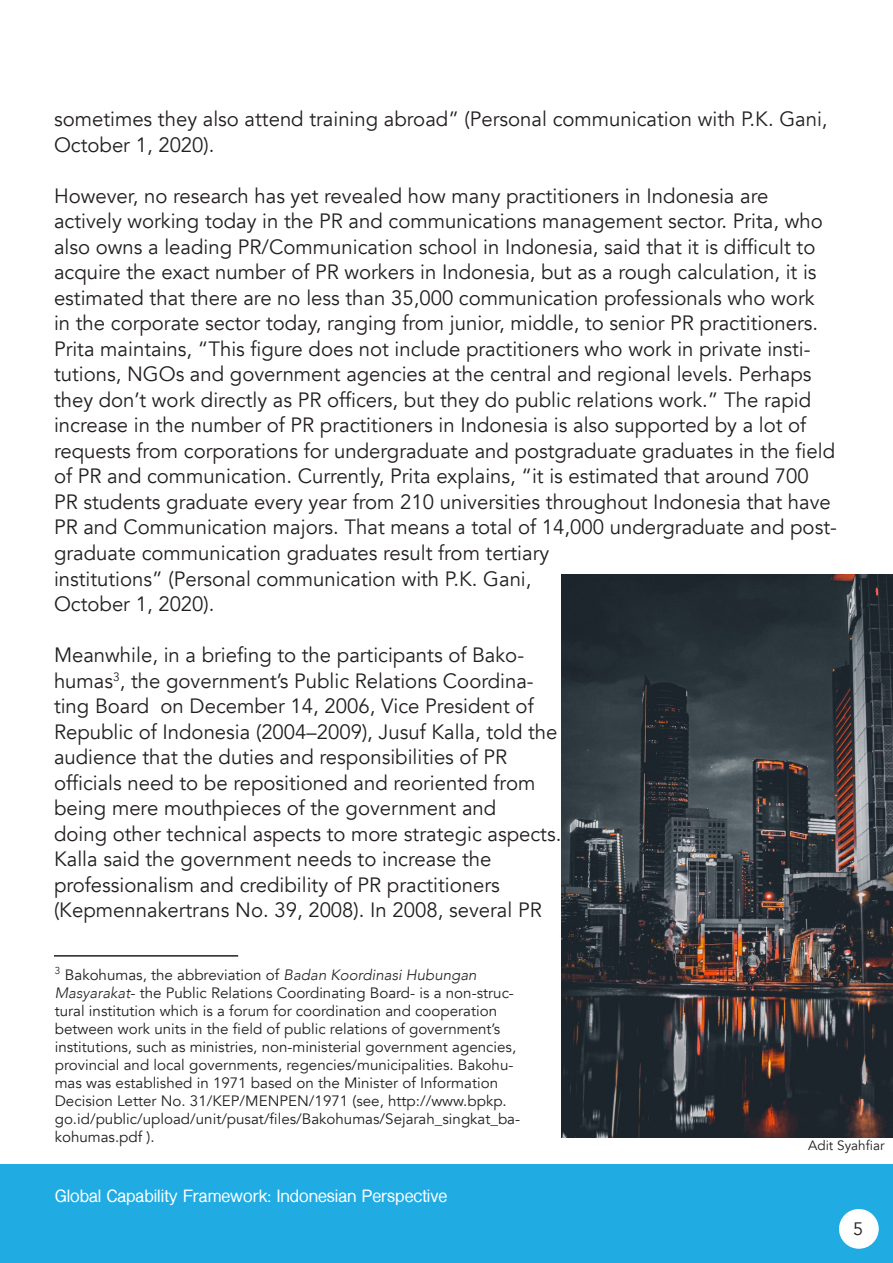
<style>
.page{position:relative;width:893px;height:1263px;background:#fff}
.page>*{position:absolute;margin:0;border:0;box-sizing:border-box;transform-origin:0 0}
.t1{font:20.7px/25.5px "Avenir";color:#231f20}
.t2{font:18px "Avenir";color:#231f20}
.t3{font:700 16.5px "Shree Dev 0714";color:#fff}
.t4{font:15px/18px "Avenir";color:#231f20}
.t5{font:13.5px "Avenir";color:#231f20}
.s1{font-weight:300;font-style:italic}
</style>
<div class="page">
<img style="left:561px;top:574px;width:332px;height:564px">
<div style="left:0;top:1164px;width:893px;height:99px;background:#20ace3"></div>
<div style="left:839px;top:1209px;width:40px;height:40px;background:#fff;border-radius:50%"></div>
<hr style="left:54px;top:955px;width:184px;height:1px;background:#231f20">
<p class="t1" style="left:54px;top:107px;width:775px">sometimes they also attend training abroad” (Personal communication with P.K. Gani,<br>October 1, 2020).</p>
<p class="t1" style="left:54px;top:183px;width:716px">However, no research has yet revealed how many practitioners in Indonesia are</p>
<p class="t1" style="left:54px;top:209px;width:784px">actively working today in the PR and communications management sector. Prita, who also owns a leading PR/Communication school in Indonesia, said that it is difficult to acquire the exact number of PR workers in Indonesia, but as a rough calculation, it is estimated that there are no less than 35,000 communication professionals who work<br>in the corporate sector today, ranging from junior, middle, to senior PR practitioners.<br>Prita maintains, “This figure does not include practitioners who work in private insti&shy;tutions, NGOs and government agencies at the central and regional levels. Perhaps they don’t work directly as PR officers, but they do public relations work.” The rapid increase in the number of PR practitioners in Indonesia is also supported by a lot of requests from corporations for undergraduate and postgraduate graduates in the field of PR and communication. Currently, Prita explains, “it is estimated that around 700<br>PR students graduate every year from 210 universities throughout Indonesia that have PR and Communication majors. That means a total of 14,000 undergraduate and post&shy;graduate communication graduates result from tertiary</p>
<p class="t1" style="left:54px;top:566px;width:479px">institutions” (Personal communication with P.K. Gani,</p>
<p class="t1" style="left:54px;top:591px;width:162px">October 1, 2020).</p>
<p class="t1" style="left:54px;top:642px;width:472px">Meanwhile, in a briefing to the participants of Bako-</p>
<p class="t1" style="left:54px;top:668px;width:481px">humas<sup>3</sup>, the government’s Public Relations Coordina-</p>
<p class="t1" style="left:54px;top:693px;width:481px">ting Board on December 14, 2006, Vice President of</p>
<p class="t1" style="left:54px;top:719px;width:505px">Republic of Indonesia (2004–2009), Jusuf Kalla, told the</p>
<p class="t1" style="left:54px;top:744px;width:455px">audience that the duties and responsibilities of PR</p>
<p class="t1" style="left:54px;top:770px;width:483px">officials need to be repositioned and reoriented from</p>
<p class="t1" style="left:54px;top:795px;width:444px">being mere mouthpieces of the government and</p>
<p class="t1" style="left:54px;top:821px;width:509px">doing other technical aspects to more strategic aspects.</p>
<p class="t1" style="left:54px;top:846px;width:439px">Kalla said the government needs to increase the</p>
<p class="t1" style="left:54px;top:872px;width:447px">professionalism and credibility of PR practitioners</p>
<p class="t1" style="left:54px;top:897px;width:489px">(Kepmennakertrans No. 39, 2008). In 2008, several PR</p>
<p class="t4" style="left:55px;top:966px;width:423px"><sup>3</sup> Bakohumas, the abbreviation of <span class="s1">Badan Koordinasi Hubungan</span></p>
<p class="t4" style="left:55px;top:984px;width:467px"><span class="s1">Masyarakat</span>- the Public Relations Coordinating Board- is a non-struc&shy;tural institution which is a forum for coordination and cooperation between work units in the field of public relations of government’s institutions, such as ministries, non-ministerial government agencies, provincial and local governments, regencies/municipalities. Bakohu&shy;mas was established in 1971 based on the Minister of Information Decision Letter No. 31/KEP/MENPEN/1971 (see, http://www.bpkp. go.id/public/upload/unit/pusat/files/Bakohumas/Sejarah_singkat_ba&shy;kohumas.pdf ).</p>
<p class="t3" style="left:55px;top:1187px;width:394px">Global Capability Framework: Indonesian Perspective</p>
<p class="t5" style="left:808px;top:1137px;width:78px">Adit Syahfiar</p>
<p class="t2" style="left:853px;top:1218px;width:12px">5</p>
</div>
